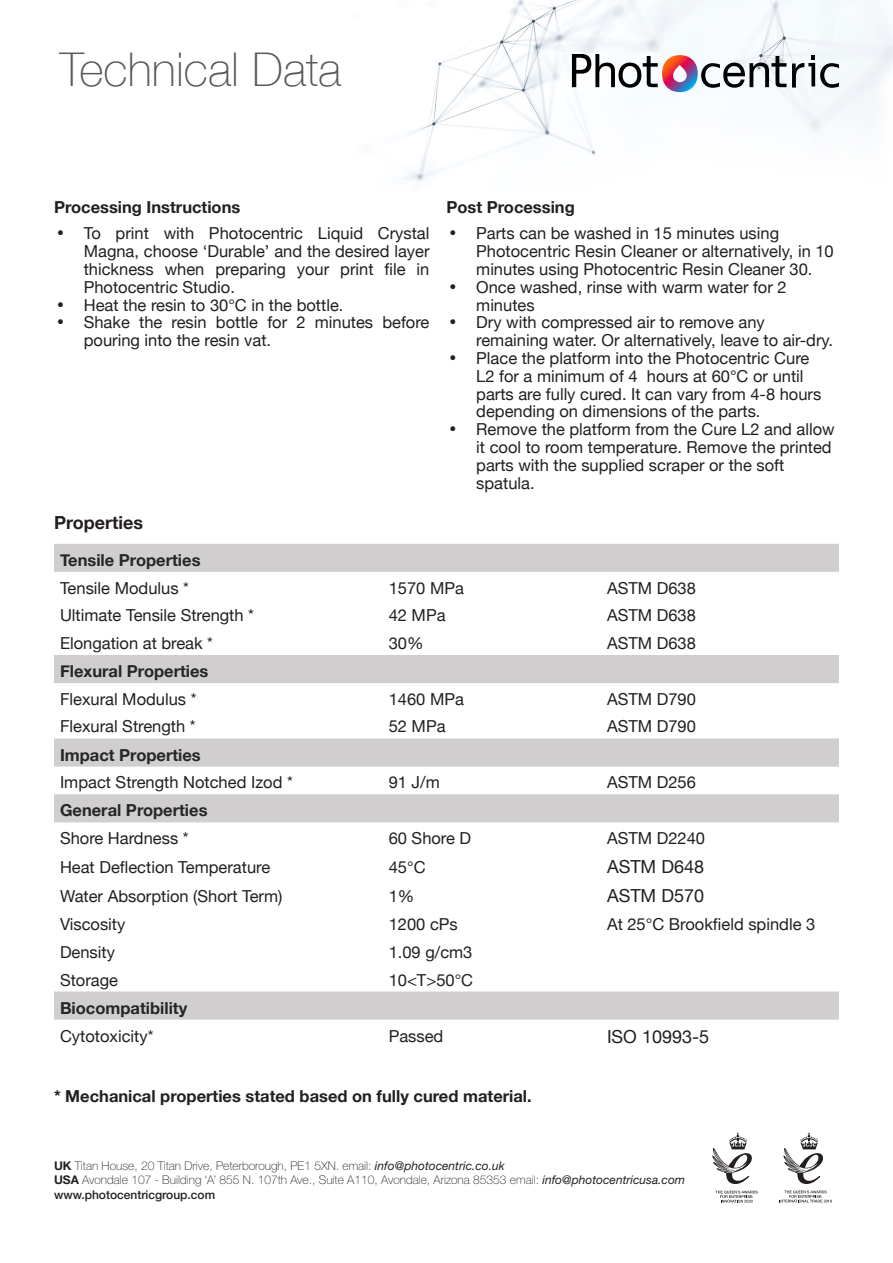
<style>
.page{position:relative;width:893px;height:1263px;background:#fff}
.page>*{position:absolute;margin:0;border:0;box-sizing:border-box;transform-origin:0 0}
.t1{font:100 46.5px "Helvetica Neue";color:#57585a}
.t2{font:18px "Helvetica Neue";color:#231f20}
.t3{font:700 18px "Helvetica Neue";color:#231f20}
.t4{font:16.5px/17.9px "Helvetica Neue";color:#231f20}
.t5{font:700 16.5px "Helvetica Neue";color:#231f20}
.t6{font:700 16.5px "Helvetica Neue";color:#262626}
.t7{font:100 12px/14.4px "Helvetica Neue LT Std";color:#231f20}
.s1{font-weight:700}
.s2{font-weight:400;font-style:italic}
.s3{font-weight:500}
</style>
<div class="page">
<img style="left:399px;top:0;width:494px;height:184px">
<svg style="left:792px;top:55px;width:47px;height:33px"></svg>
<svg style="left:572px;top:54px;width:214px;height:38px"></svg>
<svg style="left:54px;top:544px;width:785px;height:475px"></svg>
<svg style="left:783px;top:1132px;width:40px;height:52px"></svg>
<svg style="left:779px;top:1190px;width:53px;height:12px"></svg>
<svg style="left:712px;top:1132px;width:40px;height:52px"></svg>
<svg style="left:715px;top:1191px;width:43px;height:11px"></svg>
<p class="t1" style="left:60px;top:35px;width:283px">Technical Data</p>
<p class="t5" style="left:54px;top:194px;width:188px">Processing Instructions</p>
<p class="t4" style="left:84px;top:226px;width:347px;text-align:justify;text-indent:-27px">• To print with Photocentric Liquid Crystal Magna, choose ‘Durable’ and the desired layer thickness when preparing your print file in Photocentric Studio.</p>
<p class="t4" style="left:57px;top:297px;width:288px">• Heat the resin to 30°C in the bottle.</p>
<p class="t4" style="left:84px;top:315px;width:347px;text-indent:-27px">• Shake the resin bottle for 2 minutes before pouring into the resin vat.</p>
<p class="t5" style="left:446px;top:194px;width:130px">Post Processing</p>
<p class="t4" style="left:476px;top:226px;width:359px;text-indent:-27px">• Parts can be washed in 15 minutes using<br>Photocentric Resin Cleaner or alternatively, in 10 minutes using Photocentric Resin Cleaner 30.</p>
<p class="t4" style="left:476px;top:279px;width:312px;text-indent:-27px">• Once washed, rinse with warm water for 2 minutes</p>
<p class="t4" style="left:476px;top:315px;width:358px;text-indent:-27px">• Dry with compressed air to remove any remaining water. Or alternatively, leave to air-dry.</p>
<p class="t4" style="left:476px;top:350px;width:347px;text-indent:-27px">• Place the platform into the Photocentric Cure L2 for a minimum of 4 hours at 60°C or until parts are fully cured. It can vary from 4-8 hours depending on dimensions of the parts.</p>
<p class="t4" style="left:476px;top:421px;width:360px;text-indent:-27px">• Remove the platform from the Cure L2 and allow it cool to room temperature. Remove the printed parts with the supplied scraper or the soft spatula.</p>
<p class="t3" style="left:54px;top:509px;width:90px">Properties</p>
<p class="t6" style="left:60px;top:547px;width:142px">Tensile Properties</p>
<p class="t4" style="left:60px;top:580px;width:130px">Tensile Modulus *</p>
<p class="t4" style="left:389px;top:580px;width:77px">1570 MPa</p>
<p class="t4" style="left:607px;top:580px;width:90px">ASTM D638</p>
<p class="t4" style="left:60px;top:607px;width:196px">Ultimate Tensile Strength *</p>
<p class="t4" style="left:389px;top:607px;width:58px">42 MPa</p>
<p class="t4" style="left:607px;top:607px;width:90px">ASTM D638</p>
<p class="t4" style="left:60px;top:635px;width:155px">Elongation at break *</p>
<p class="t4" style="left:389px;top:635px;width:36px">30%</p>
<p class="t4" style="left:607px;top:635px;width:90px">ASTM D638</p>
<p class="t6" style="left:60px;top:658px;width:150px">Flexural Properties</p>
<p class="t4" style="left:60px;top:691px;width:138px">Flexural Modulus *</p>
<p class="t4" style="left:389px;top:691px;width:77px">1460 MPa</p>
<p class="t4" style="left:607px;top:691px;width:90px">ASTM D790</p>
<p class="t4" style="left:60px;top:719px;width:137px">Flexural Strength *</p>
<p class="t4" style="left:389px;top:719px;width:58px">52 MPa</p>
<p class="t4" style="left:607px;top:719px;width:90px">ASTM D790</p>
<p class="t6" style="left:60px;top:742px;width:142px">Impact Properties</p>
<p class="t4" style="left:60px;top:774px;width:234px">Impact Strength Notched Izod *</p>
<p class="t4" style="left:389px;top:774px;width:53px">91 J/m</p>
<p class="t4" style="left:607px;top:774px;width:90px">ASTM D256</p>
<p class="t6" style="left:60px;top:797px;width:149px">General Properties</p>
<p class="t4" style="left:60px;top:830px;width:130px">Shore Hardness *</p>
<p class="t4" style="left:389px;top:830px;width:84px">60 Shore D</p>
<p class="t4" style="left:607px;top:830px;width:100px">ASTM D2240</p>
<p class="t4" style="left:60px;top:859px;width:212px">Heat Deflection Temperature</p>
<p class="t4" style="left:389px;top:859px;width:38px">45°C</p>
<p class="t2" style="left:607px;top:854px;width:99px">ASTM D648</p>
<p class="t4" style="left:60px;top:888px;width:224px">Water Absorption (Short Term)</p>
<p class="t4" style="left:389px;top:888px;width:27px">1%</p>
<p class="t2" style="left:607px;top:883px;width:99px">ASTM D570</p>
<p class="t4" style="left:60px;top:916px;width:67px">Viscosity</p>
<p class="t4" style="left:389px;top:916px;width:71px">1200 cPs</p>
<p class="t4" style="left:607px;top:916px;width:210px">At 25°C Brookfield spindle 3</p>
<p class="t4" style="left:60px;top:944px;width:57px">Density</p>
<p class="t4" style="left:389px;top:944px;width:85px">1.09 g/cm3</p>
<p class="t4" style="left:60px;top:972px;width:60px">Storage</p>
<p class="t4" style="left:389px;top:972px;width:86px">10&lt;T&gt;50°C</p>
<p class="t6" style="left:60px;top:995px;width:129px">Biocompatibility</p>
<p class="t4" style="left:60px;top:1028px;width:95px">Cytotoxicity*</p>
<p class="t4" style="left:389px;top:1028px;width:56px">Passed</p>
<p class="t2" style="left:607px;top:1023px;width:104px">ISO 10993-5</p>
<p class="t5" style="left:54px;top:1083px;width:479px">* Mechanical properties stated based on fully cured material.</p>
<p class="t7" style="left:54px;top:1158px;width:633px"><span class="s1">UK</span> Titan House, 20 Titan Drive, Peterborough, PE1 5XN. email: <span class="s2">info@photocentric.co.uk<br></span><span class="s1">USA</span> Avondale 107 - Building ‘A’ 855 N. 107th Ave., Suite A110, Avondale, Arizona 85353 email: <span class="s2">info@photocentricusa.com </span><span class="s3">www.photocentricgroup.com</span></p>
</div>
